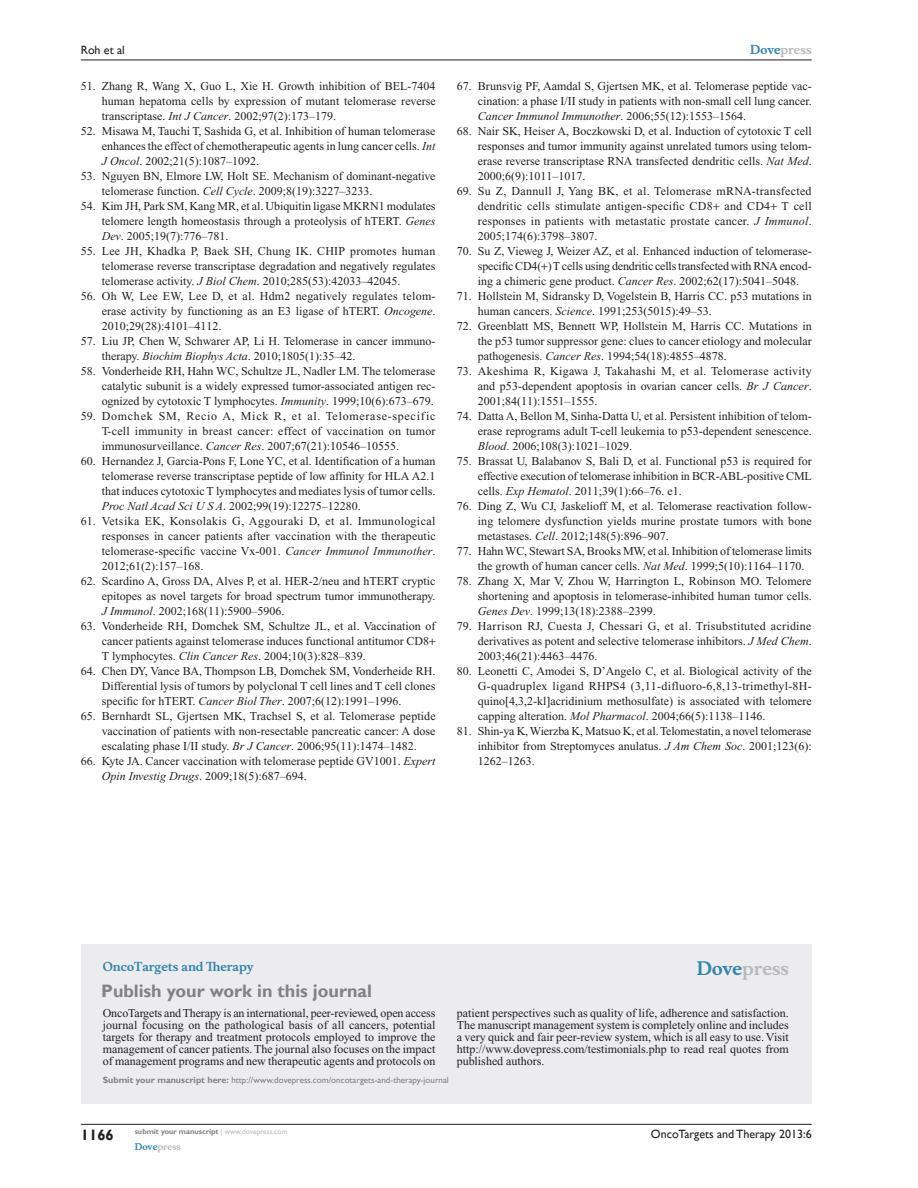
<style>
.page{position:relative;width:918px;height:1188px;background:#fff}
.page>*{position:absolute;margin:0;border:0;box-sizing:border-box;transform-origin:0 0}
.PromBx-H1{font:700 18px "Gill Sans";color:#808285}
.PromBx-Brand{font:700 18px "Musee";color:#b8b9bc}
.t1{font:700 15px "Gill Sans";color:#231f20}
.RefNL2{font:12px/15px "Times New Roman";color:#231f20;text-align:justify}
.PromBx-Tx{font:12px/12px "Times New Roman";color:#231f20;text-align:justify}
.t2{font:12px "Gill Sans";color:#231f20}
.PromBx-JrnlName{font:700 12px "Musee";color:#3485ae}
.t3{font:700 12px "Musee";color:#b8b9bc}
.PromBx-SubmitMssWebA{font:9px "Gill Sans";color:#808285}
.t4{font:700 9px "Musee";color:#b8b9bc}
.t5{font:700 7.5px "Gill Sans";color:#808285}
.s1{font-style:italic}
.s2{color:#3485ae}
.s3{font-weight:700}
.s4{font-weight:400;color:#b8b9bc}
</style>
<div class="page">
<div style="left:81px;top:944px;width:731px;height:159px;background:#ececee"></div>
<hr style="left:81px;top:1124px;width:731px;height:1px;background:#231f20">
<hr style="left:81px;top:60px;width:731px;height:1px;background:#231f20">
<p class="t2" style="left:81px;top:43px;width:46px">Roh et al</p>
<p class="RefNL2" style="left:102px;top:79px;width:336px;text-indent:-21px">51. Zhang R, Wang X, Guo L, Xie H. Growth inhibition of BEL-7404 human hepatoma cells by expression of mutant telomerase reverse transcriptase. <span class="s1">Int J Cancer</span>. 2002;97(2):173–179.</p>
<p class="RefNL2" style="left:102px;top:124px;width:335px;text-indent:-21px">52. Misawa M, Tauchi T, Sashida G, et al. Inhibition of human telomerase enhances the effect of chemotherapeutic agents in lung cancer cells. <span class="s1">Int J Oncol</span>. 2002;21(5):1087–1092.</p>
<p class="RefNL2" style="left:102px;top:169px;width:335px;text-indent:-21px">53. Nguyen BN, Elmore LW, Holt SE. Mechanism of dominant-negative telomerase function. <span class="s1">Cell Cycle</span>. 2009;8(19):3227–3233.</p>
<p class="RefNL2" style="left:102px;top:199px;width:335px;text-indent:-21px">54. Kim JH, Park SM, Kang MR, et al. Ubiquitin ligase MKRN1 modulates telomere length homeostasis through a proteolysis of hTERT. <span class="s1">Genes Dev</span>. 2005;19(7):776–781.</p>
<p class="RefNL2" style="left:102px;top:244px;width:335px;text-indent:-21px">55. Lee JH, Khadka P, Baek SH, Chung IK. CHIP promotes human telomerase reverse transcriptase degradation and negatively regulates telomerase activity. <span class="s1">J Biol Chem</span>. 2010;285(53):42033–42045.</p>
<p class="RefNL2" style="left:102px;top:289px;width:335px;text-indent:-21px">56. Oh W, Lee EW, Lee D, et al. Hdm2 negatively regulates telom&shy;erase activity by functioning as an E3 ligase of hTERT. <span class="s1">Oncogene</span>.<br>2010;29(28):4101–4112.</p>
<p class="RefNL2" style="left:102px;top:334px;width:335px;text-indent:-21px">57. Liu JP, Chen W, Schwarer AP, Li H. Telomerase in cancer immuno&shy;therapy. <span class="s1">Biochim Biophys Acta</span>. 2010;1805(1):35–42.</p>
<p class="RefNL2" style="left:102px;top:364px;width:335px;text-indent:-21px">58. Vonderheide RH, Hahn WC, Schultze JL, Nadler LM. The telomerase catalytic subunit is a widely expressed tumor-associated antigen rec&shy;ognized by cytotoxic T lymphocytes. <span class="s1">Immunity</span>. 1999;10(6):673–679.</p>
<p class="RefNL2" style="left:102px;top:409px;width:335px;text-indent:-21px">59. Domchek SM, Recio A, Mick R, et al. Telomerase-specific T-cell immunity in breast cancer: effect of vaccination on tumor immunosurveillance. <span class="s1">Cancer Res</span>. 2007;67(21):10546–10555.</p>
<p class="RefNL2" style="left:102px;top:454px;width:335px;text-indent:-21px">60. Hernandez J, Garcia-Pons F, Lone YC, et al. Identification of a human telomerase reverse transcriptase peptide of low affinity for HLA A2.1 that induces cytotoxic T lymphocytes and mediates lysis of tumor cells.<br><span class="s1">Proc Natl Acad Sci U S A</span>. 2002;99(19):12275–12280.</p>
<p class="RefNL2" style="left:102px;top:514px;width:336px;text-indent:-21px">61. Vetsika EK, Konsolakis G, Aggouraki D, et al. Immunological responses in cancer patients after vaccination with the therapeutic telomerase-specific vaccine Vx-001. <span class="s1">Cancer Immunol Immunother</span>.<br>2012;61(2):157–168.</p>
<p class="RefNL2" style="left:102px;top:574px;width:335px;text-indent:-21px">62. Scardino A, Gross DA, Alves P, et al. HER-2/neu and hTERT cryptic epitopes as novel targets for broad spectrum tumor immunotherapy.<br><span class="s1">J Immunol</span>. 2002;168(11):5900–5906.</p>
<p class="RefNL2" style="left:102px;top:619px;width:335px;text-align:left;text-indent:-21px">63. Vonderheide RH, Domchek SM, Schultze JL, et al. Vaccination of cancer patients against telomerase induces functional antitumor CD8<br>T lymphocytes. <span class="s1">Clin Cancer Res</span>. 2004;10(3):828–839.</p>
<p class="RefNL2" style="left:102px;top:664px;width:335px;text-indent:-21px">64. Chen DY, Vance BA, Thompson LB, Domchek SM, Vonderheide RH.<br>Differential lysis of tumors by polyclonal T cell lines and T cell clones specific for hTERT. <span class="s1">Cancer Biol Ther</span>. 2007;6(12):1991–1996.</p>
<p class="RefNL2" style="left:102px;top:709px;width:335px;text-indent:-21px">65. Bernhardt SL, Gjertsen MK, Trachsel S, et al. Telomerase peptide vaccination of patients with non-resectable pancreatic cancer: A dose escalating phase I/II study. <span class="s1">Br J Cancer</span>. 2006;95(11):1474–1482.</p>
<p class="RefNL2" style="left:102px;top:754px;width:335px;text-indent:-21px">66. Kyte JA. Cancer vaccination with telomerase peptide GV1001. <span class="s1">Expert<br>Opin Investig Drugs</span>. 2009;18(5):687–694.</p>
<p class="t3" style="left:750px;top:43px;width:63px"><span class="s2">Dove</span>press</p>
<p class="RefNL2" style="left:478px;top:79px;width:335px;text-indent:-21px">67. Brunsvig PF, Aamdal S, Gjertsen MK, et al. Telomerase peptide vac&shy;cination: a phase I/II study in patients with non-small cell lung cancer.<br><span class="s1">Cancer Immunol Immunother</span>. 2006;55(12):1553–1564.</p>
<p class="RefNL2" style="left:478px;top:124px;width:335px;text-indent:-21px">68. Nair SK, Heiser A, Boczkowski D, et al. Induction of cytotoxic T cell responses and tumor immunity against unrelated tumors using telom&shy;erase reverse transcriptase RNA transfected dendritic cells. <span class="s1">Nat Med</span>.<br>2000;6(9):1011–1017.</p>
<p class="RefNL2" style="left:478px;top:184px;width:335px;text-indent:-21px">69. Su Z, Dannull J, Yang BK, et al. Telomerase mRNA-transfected dendritic cells stimulate antigen-specific CD8 and CD4 T cell responses in patients with metastatic prostate cancer. <span class="s1">J Immunol</span>.<br>2005;174(6):3798–3807.</p>
<p class="RefNL2" style="left:478px;top:244px;width:335px;text-indent:-21px">70. Su Z, Vieweg J, Weizer AZ, et al. Enhanced induction of telomerase&shy;specific CD4( ) T cells using dendritic cells transfected with RNA encod&shy;ing a chimeric gene product. <span class="s1">Cancer Res</span>. 2002;62(17):5041–5048.</p>
<p class="RefNL2" style="left:478px;top:289px;width:335px;text-indent:-21px">71. Hollstein M, Sidransky D, Vogelstein B, Harris CC. p53 mutations in human cancers. <span class="s1">Science</span>. 1991;253(5015):49–53.</p>
<p class="RefNL2" style="left:478px;top:319px;width:335px;text-indent:-21px">72. Greenblatt MS, Bennett WP, Hollstein M, Harris CC. Mutations in the p53 tumor suppressor gene: clues to cancer etiology and molecular pathogenesis. <span class="s1">Cancer Res</span>. 1994;54(18):4855–4878.</p>
<p class="RefNL2" style="left:478px;top:364px;width:335px;text-indent:-21px">73. Akeshima R, Kigawa J, Takahashi M, et al. Telomerase activity and p53-dependent apoptosis in ovarian cancer cells. <span class="s1">Br J Cancer</span>.<br>2001;84(11):1551–1555.</p>
<p class="RefNL2" style="left:478px;top:409px;width:335px;text-indent:-21px">74. Datta A, Bellon M, Sinha-Datta U, et al. Persistent inhibition of telom&shy;erase reprograms adult T-cell leukemia to p53-dependent senescence.<br><span class="s1">Blood</span>. 2006;108(3):1021–1029.</p>
<p class="RefNL2" style="left:478px;top:454px;width:336px;text-indent:-21px">75. Brassat U, Balabanov S, Bali D, et al. Functional p53 is required for effective execution of telomerase inhibition in BCR-ABL-positive CML cells. <span class="s1">Exp Hematol</span>. 2011;39(1):66–76. e1.</p>
<p class="RefNL2" style="left:478px;top:499px;width:335px;text-indent:-21px">76. Ding Z, Wu CJ, Jaskelioff M, et al. Telomerase reactivation follow&shy;ing telomere dysfunction yields murine prostate tumors with bone metastases. <span class="s1">Cell</span>. 2012;148(5):896–907.</p>
<p class="RefNL2" style="left:478px;top:544px;width:335px;text-indent:-21px">77. Hahn WC, Stewart SA, Brooks MW, et al. Inhibition of telomerase limits the growth of human cancer cells. <span class="s1">Nat Med</span>. 1999;5(10):1164–1170.</p>
<p class="RefNL2" style="left:478px;top:574px;width:335px;text-indent:-21px">78. Zhang X, Mar V, Zhou W, Harrington L, Robinson MO. Telomere shortening and apoptosis in telomerase-inhibited human tumor cells.<br><span class="s1">Genes Dev</span>. 1999;13(18):2388–2399.</p>
<p class="RefNL2" style="left:478px;top:619px;width:335px;text-indent:-21px">79. Harrison RJ, Cuesta J, Chessari G, et al. Trisubstituted acridine derivatives as potent and selective telomerase inhibitors. <span class="s1">J Med Chem</span>.<br>2003;46(21):4463–4476.</p>
<p class="RefNL2" style="left:478px;top:664px;width:335px;text-indent:-21px">80. Leonetti C, Amodei S, D’Angelo C, et al. Biological activity of the G-quadruplex ligand RHPS4 (3,11-difluoro-6,8,13-trimethyl-8H&shy;quino[4,3,2-kl]acridinium methosulfate) is associated with telomere capping alteration. <span class="s1">Mol Pharmacol</span>. 2004;66(5):1138–1146.</p>
<p class="RefNL2" style="left:478px;top:724px;width:335px;text-indent:-21px">81. Shin-ya K, Wierzba K, Matsuo K, et al. Telomestatin, a novel telomerase inhibitor from Streptomyces anulatus. <span class="s1">J Am Chem Soc</span>. 2001;123(6):<br>1262–1263.</p>
<p class="PromBx-JrnlName" style="left:103px;top:959px;width:152px">OncoTargets and Therapy</p>
<p class="PromBx-H1" style="left:101px;top:980px;width:272px">Publish your work in this journal</p>
<p class="PromBx-Brand" style="left:697px;top:958px;width:94px"><span class="s2">Dove</span>press</p>
<p class="PromBx-Tx" style="left:103px;top:1007px;width:334px">OncoTargets and Therapy is an international, peer-reviewed, open access journal focusing on the pathological basis of all cancers, potential targets for therapy and treatment protocols employed to improve the management of cancer patients. The journal also focuses on the impact of management programs and new therapeutic agents and protocols on</p>
<p class="PromBx-Tx" style="left:457px;top:1007px;width:333px">patient perspectives such as quality of life, adherence and satisfaction.<br>The manuscript management system is completely online and includes a very quick and fair peer-review system, which is all easy to use. Visit http://www.dovepress.com/testimonials.php to read real quotes from published authors.</p>
<p class="PromBx-SubmitMssWebA" style="left:103px;top:1075px;width:348px"><span class="s3">Submit your manuscript here:</span> http://www.dovepress.com/oncotargets-and-therapy-journal</p>
<p class="t1" style="left:81px;top:1126px;width:35px">1166</p>
<p class="t5" style="left:135px;top:1127px;width:154px">submit your manuscript <span class="s4">| www.dovepress.com</span></p>
<p class="t4" style="left:135px;top:1141px;width:48px"><span class="s2">Dove</span>press</p>
<p class="t2" style="left:651px;top:1127px;width:162px">OncoTargets and Therapy 2013:6</p>
</div>
